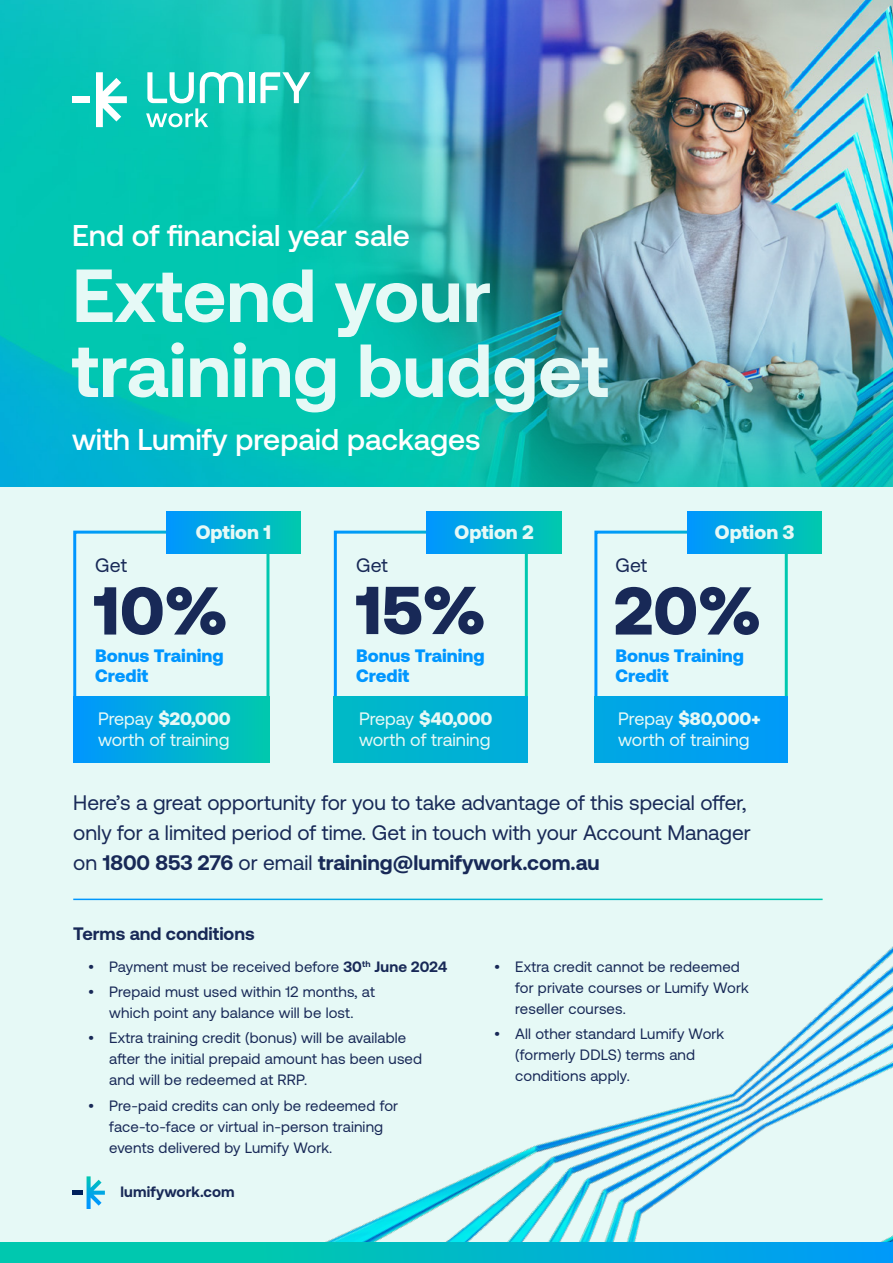
<style>
.page{position:relative;width:893px;height:1263px;background:#e6f9f6}
.page>*{position:absolute;margin:0;border:0;box-sizing:border-box;transform-origin:0 0}
.t1{font:700 75px/75px "Aeonik";color:#e6f9f6}
.t2{font:900 67.5px "Aeonik";color:#182957}
.t3{font:500 30px "Aeonik";color:#fff}
.t4{font:21px/30px "Aeonik";color:#182957}
.t5{font:900 19.5px "Aeonik";color:#e6f9f6}
.t6{font:19.5px "Aeonik";letter-spacing:-.005em;color:#182957}
.t7{font:18px/21px "Aeonik";color:#e6f9f6}
.t8{font:900 18px/19.5px "Aeonik";color:#0096ff}
.t9{font:700 18px "Aeonik";color:#182957}
.t10{font:15px/21px "Aeonik";letter-spacing:.01em;color:#182957}
.t11{font:700 15px "Aeonik";letter-spacing:.01em;color:#182957}
.s1{font-weight:900}
.s2{font-weight:700}
</style>
<div class="page">
<img style="left:220px;top:898px;width:673px;height:344px">
<img style="left:0;top:0;width:893px;height:486px">
<div style="left:72px;top:96px;width:17px;height:7px;background:#fff"></div>
<svg style="left:96px;top:72px;width:31px;height:55px;background:#7de1d8"></svg>
<div style="left:249px;top:72px;width:5px;height:31px;background:#fff"></div>
<svg style="left:260px;top:72px;width:50px;height:31px;background:#66d5ca"></svg>
<svg style="left:146px;top:72px;width:97px;height:55px;background:#4fd5c8"></svg>
<div style="left:166px;top:512px;width:135px;height:42px;background:linear-gradient(to right,#0096ff,#00c9ad)"></div>
<div style="left:73px;top:697px;width:196px;height:65px;background:linear-gradient(to right,#0096ff,#00c9ae)"></div>
<div style="left:687px;top:512px;width:135px;height:42px;background:linear-gradient(to right,#0096ff,#00c9ad)"></div>
<div style="left:594px;top:697px;width:194px;height:65px;background:#00a1ed"></div>
<div style="left:334px;top:531px;width:194px;height:178px;border:3px solid #fff"></div>
<div style="left:427px;top:512px;width:134px;height:42px;background:linear-gradient(to right,#0096ff,#00c8ae)"></div>
<div style="left:334px;top:697px;width:194px;height:65px;background:#00b3d1"></div>
<hr style="left:73px;top:899px;width:750px;height:1px;background:#fff">
<div style="left:0;top:1242px;width:893px;height:21px;background:linear-gradient(to right,#00d29f,#009df4)"></div>
<div style="left:72px;top:1190px;width:10px;height:5px;background:#00205c"></div>
<svg style="left:87px;top:1176px;width:18px;height:33px"></svg>
<h3 class="t3" style="left:72px;top:219px;width:340px">End of financial year sale</h3>
<h1 class="t1" style="left:72px;top:258px;width:538px">Extend your training budget</h1>
<h3 class="t3" style="left:72px;top:423px;width:410px">with Lumify prepaid packages</h3>
<h3 class="t5" style="left:196px;top:521px;width:77px">Option 1</h3>
<h3 class="t5" style="left:454px;top:521px;width:81px">Option 2</h3>
<h3 class="t5" style="left:715px;top:521px;width:81px">Option 3</h3>
<h3 class="t6" style="left:95px;top:554px;width:33px">Get</h3>
<h3 class="t6" style="left:356px;top:554px;width:33px">Get</h3>
<h3 class="t6" style="left:615px;top:554px;width:33px">Get</h3>
<h2 class="t2" style="left:93px;top:572px;width:136px">10%</h2>
<p class="t8" style="left:95px;top:646px;width:130px">Bonus Training<br>Credit</p>
<p class="t7" style="left:98px;top:709px;width:134px">Prepay <span class="s1">$20,000 </span>worth of training</p>
<h2 class="t2" style="left:355px;top:571px;width:132px">15%</h2>
<p class="t8" style="left:356px;top:646px;width:130px">Bonus Training<br>Credit</p>
<p class="t7" style="left:359px;top:709px;width:135px">Prepay <span class="s1">$40,000 </span>worth of training</p>
<h2 class="t2" style="left:614px;top:572px;width:148px">20%</h2>
<p class="t8" style="left:615px;top:646px;width:130px">Bonus Training<br>Credit</p>
<p class="t7" style="left:618px;top:709px;width:144px">Prepay <span class="s1">$80,000+ </span>worth of training</p>
<h3 class="t4" style="left:73px;top:788px;width:679px">Here’s a great opportunity for you to take advantage of this special offer, only for a limited period of time. Get in touch with your Account Manager on <span class="s2">1800 853 276</span> or email <span class="s2">training@lumifywork.com.au</span></h3>
<p class="t9" style="left:73px;top:924px;width:183px">Terms and conditions</p>
<p class="t10" style="left:88px;top:956px;width:360px">• Payment must be received before <span class="s2">30</span><sup>th</sup> <span class="s2">June 2024</span></p>
<p class="t10" style="left:88px;top:981px;width:288px;text-align:center">• Prepaid must used within 12 months, at which point any balance will be lost.</p>
<p class="t10" style="left:109px;top:1028px;width:314px;text-indent:-21px">• Extra training credit (bonus) will be available after the initial prepaid amount has been used and will be redeemed at RRP.</p>
<p class="t10" style="left:109px;top:1095px;width:290px;text-indent:-21px">• Pre-paid credits can only be redeemed for face-to-face or virtual in-person training events delivered by Lumify Work.</p>
<p class="t11" style="left:121px;top:1184px;width:116px">lumifywork.com</p>
<p class="t10" style="left:515px;top:956px;width:235px;text-indent:-21px">• Extra credit cannot be redeemed for private courses or Lumify Work reseller courses.</p>
<p class="t10" style="left:515px;top:1023px;width:211px;text-indent:-21px">• All other standard Lumify Work (formerly DDLS) terms and conditions apply.</p>
</div>
